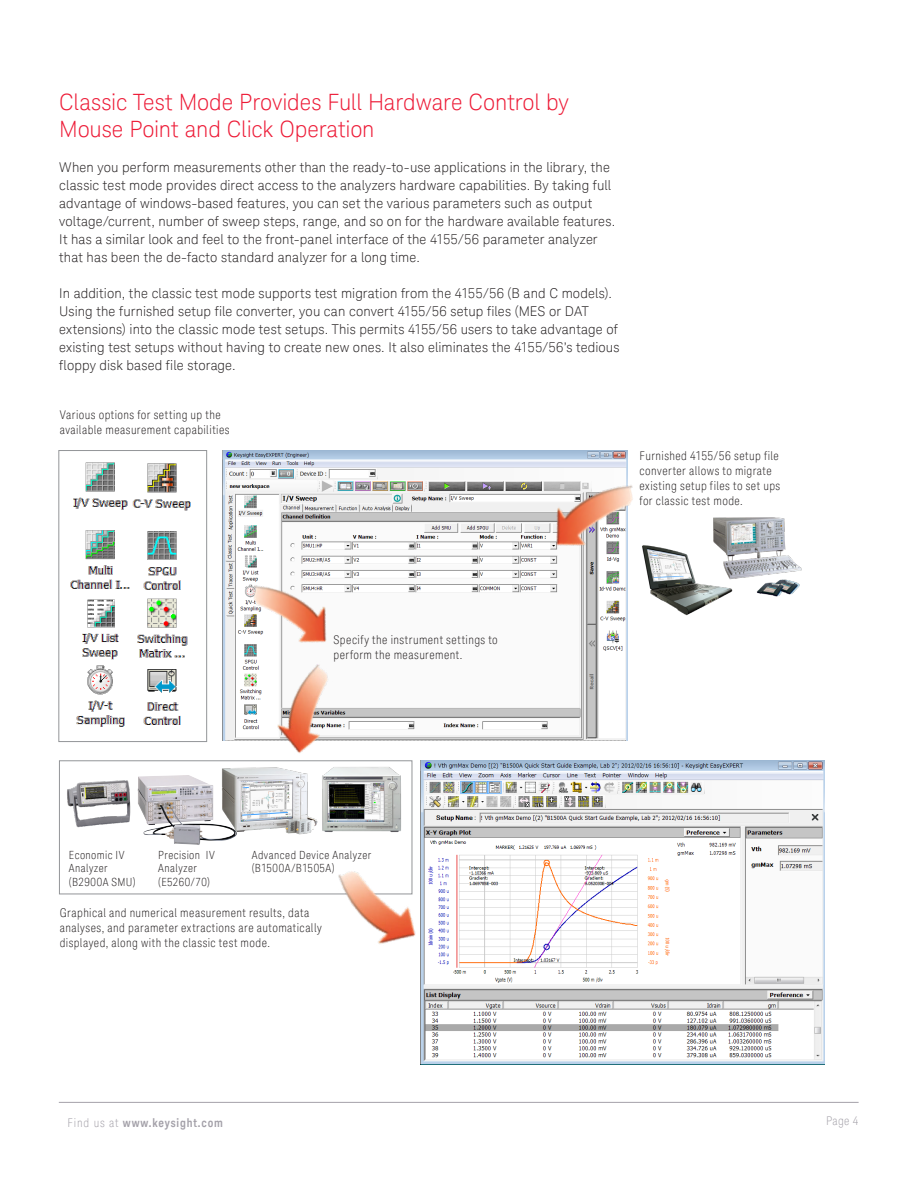
<style>
.page{position:relative;width:918px;height:1188px;background:#fff}
.page>*{position:absolute;margin:0;border:0;box-sizing:border-box;transform-origin:0 0}
.K_Heading_1{font:300 22.5px/27px "Keysight Sans";letter-spacing:-.005em;color:#ed1a36}
.K_Body_Text{font:300 13.5px/18px "Keysight Sans";letter-spacing:.01em;color:#231f20}
.K_Body_Text-2{font:300 condensed 12px/15px "Keysight Sans";letter-spacing:.04em;color:#231f20}
.t1{font:700 12px "Keysight Sans Condensed";letter-spacing:.07em;color:#a4a1a9}
.t2{font:300 condensed 12px "Keysight Sans";color:#a4a1a9}
.K_Body_Text-3{font:300 condensed 11.25px/13.5px "Keysight Sans";letter-spacing:.04em;color:#231f20}
.s1{font-family:"Keysight Sans";font-weight:300;font-stretch:condensed}
</style>
<div class="page">
<hr style="left:59px;top:1102px;width:800px;height:1px;background:#a4a1a9">
<img style="left:70px;top:459px;width:138px;height:275px">
<img style="left:222px;top:451px;width:405px;height:290px">
<div style="left:58px;top:450px;width:149px;height:292px;border:1px solid #939598"></div>
<div style="left:59px;top:760px;width:353px;height:134px;border:1px solid #939598"></div>
<img style="left:648px;top:517px;width:154px;height:99px">
<img style="left:222px;top:547px;width:119px;height:127px">
<img style="left:421px;top:761px;width:404px;height:303px">
<img style="left:60px;top:774px;width:71px;height:54px">
<img style="left:218px;top:761px;width:103px;height:74px">
<img style="left:138px;top:774px;width:101px;height:71px">
<img style="left:317px;top:765px;width:84px;height:70px">
<img style="left:265px;top:644px;width:98px;height:109px">
<img style="left:308px;top:857px;width:127px;height:96px">
<img style="left:541px;top:450px;width:127px;height:129px">
<p class="K_Heading_1" style="left:59px;top:89px;width:511px">Classic Test Mode Provides Full Hardware Control by<br>Mouse Point and Click Operation</p>
<p class="K_Body_Text" style="left:59px;top:158px;width:557px">When you perform measurements other than the ready-to-use applications in the library, the classic test mode provides direct access to the analyzers hardware capabilities. By taking full advantage of windows-based features, you can set the various parameters such as output voltage/current, number of sweep steps, range, and so on for the hardware available features.<br>It has a similar look and feel to the front-panel interface of the 4155/56 parameter analyzer that has been the de-facto standard analyzer for a long time.</p>
<p class="K_Body_Text" style="left:59px;top:284px;width:562px">In addition, the classic test mode supports test migration from the 4155/56 (B and C models).<br>Using the furnished setup file converter, you can convert 4155/56 setup files (MES or DAT extensions) into the classic mode test setups. This permits 4155/56 users to take advantage of existing test setups without having to create new ones. It also eliminates the 4155/56’s tedious floppy disk based file storage.</p>
<p class="K_Body_Text-2" style="left:60px;top:407px;width:171px">Various options for setting up the available measurement capabilities</p>
<p class="K_Body_Text-2" style="left:640px;top:448px;width:142px">Furnished 4155/56 setup file converter allows to migrate existing setup files to set ups for classic test mode.</p>
<p class="K_Body_Text-2" style="left:333px;top:632px;width:166px">Specify the instrument settings to perform the measurement.</p>
<p class="K_Body_Text-3" style="left:69px;top:848px;width:57px">Economic IV<br>Analyzer</p>
<p class="K_Body_Text-3" style="left:69px;top:875px;width:68px">(B2900A SMU)</p>
<p class="K_Body_Text-3" style="left:158px;top:848px;width:58px">Precision IV<br>Analyzer</p>
<p class="K_Body_Text-3" style="left:158px;top:875px;width:53px">(E5260/70)</p>
<p class="K_Body_Text-3" style="left:252px;top:848px;width:121px">Advanced Device Analyzer (B1500A/B1505A)</p>
<p class="K_Body_Text-2" style="left:60px;top:906px;width:263px">Graphical and numerical measurement results, data analyses, and parameter extractions are automatically displayed, along with the classic test mode.</p>
<p class="t1" style="left:68px;top:1115px;width:157px"><span class="s1">Find us at</span> www.keysight.com</p>
<p class="t2" style="left:826px;top:1113px;width:34px">Page 4</p>
</div>
